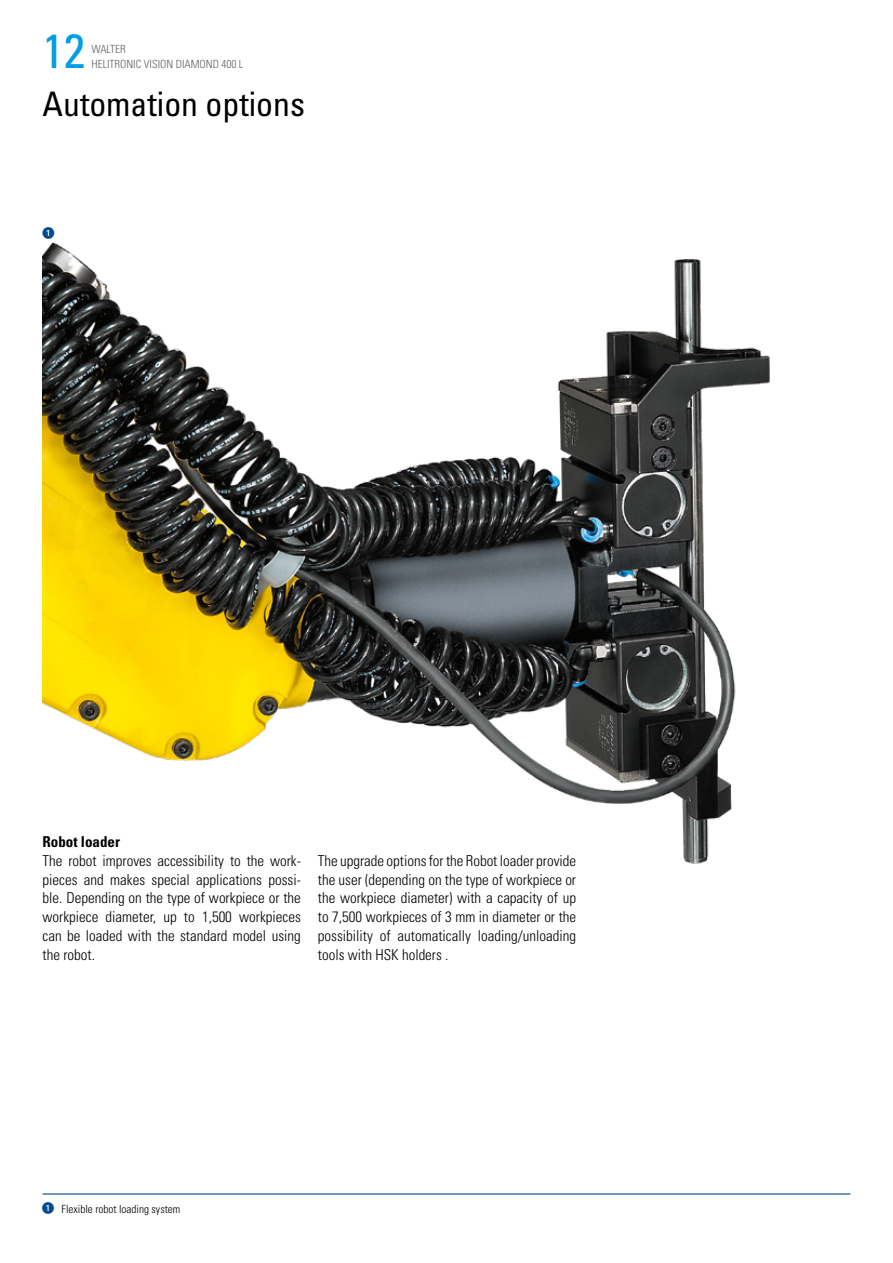
<style>
.page{position:relative;width:893px;height:1263px;background:#fff}
.page>*{position:absolute;margin:0;border:0;box-sizing:border-box;transform-origin:0 0}
.t1{font:condensed 48px "Univers LT";color:#009ee3}
.t2{font:condensed 33.75px "Univers LT";color:#000}
.t3{font:300 condensed 15px/18.8px "Univers LT";color:#000;text-align:justify}
.t4{font:700 condensed 15px "Univers LT";color:#000}
.t5{font:12px "European Pi One";color:#004993}
.t6{font:300 condensed 11.25px/15px "Univers LT";color:#636362}
.t7{font:300 condensed 11.25px "Univers LT";color:#000}
.s1{font-family:"European Pi One";font-weight:400;font-stretch:normal;font-size:12px;color:#004993}
</style>
<div class="page">
<hr style="left:43px;top:1193px;width:807px;height:1px;background:#004993">
<img style="left:43px;top:242px;width:727px;height:622px">
<h1 class="t1" style="left:43px;top:20px;width:44px">12</h1>
<p class="t6" style="left:91px;top:41px;width:153px">WALTER<br>HELITRONIC VISION DIAMOND 400 L</p>
<h2 class="t2" style="left:43px;top:82px;width:264px">Automation options</h2>
<p class="t5" style="left:43px;top:226px;width:13px">1</p>
<p class="t4" style="left:43px;top:832px;width:79px">Robot loader</p>
<p class="t3" style="left:43px;top:851px;width:260px">The robot improves accessibility to the work&shy;pieces and makes special applications possi&shy;ble. Depending on the type of workpiece or the workpiece diameter, up to 1,500 workpieces can be loaded with the standard model using the robot.</p>
<p class="t3" style="left:318px;top:851px;width:260px">The upgrade options for the Robot loader provide the user (depending on the type of workpiece or the workpiece diameter) with a capacity of up to 7,500 workpieces of 3 mm in diameter or the possibility of automatically loading/unloading tools with HSK holders .</p>
<p class="t7" style="left:42px;top:1202px;width:140px"><span class="s1">1</span> Flexible robot loading system</p>
</div>
